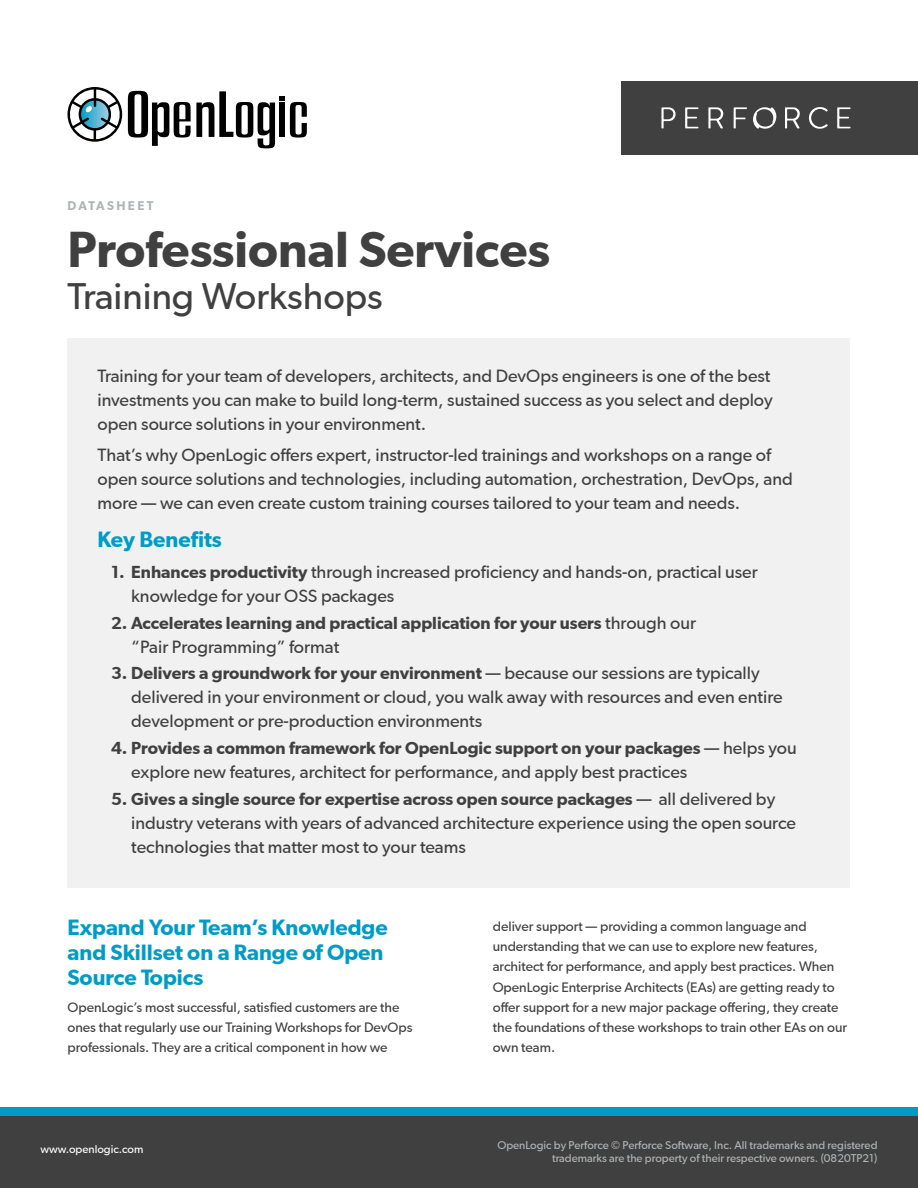
<style>
.page{position:relative;width:918px;height:1188px;background:#fff}
.page>*{position:absolute;margin:0;border:0;box-sizing:border-box;transform-origin:0 0}
.t1{font:600 48px "Gibson";color:#404040}
.t2{font:34.5px "Gibson";color:#404040}
.t3{font:600 21px/25.2px "Gibson";color:#009cc5}
.t4{font:16.5px/24px "Gibson";color:#404040}
.t5{font:600 16.5px/24px "Gibson";color:#404040}
.t6{font:12.75px/20.2px "Gibson";color:#404040}
.t7{font:600 12px "Gibson";letter-spacing:.19em;color:#b1b4b6}
.t8{font:10.5px/13.5px "Gibson";color:#b1b4b6;text-align:right}
.t9{font:10.5px "Gibson";color:#fff}
.s1{font-weight:600}
.s2{font-weight:400}
</style>
<div class="page">
<div style="left:621px;top:81px;width:297px;height:74px;background:#404040"></div>
<div style="left:0;top:1115px;width:918px;height:73px;background:#404040"></div>
<svg style="left:661px;top:107px;width:15px;height:21px"></svg>
<svg style="left:685px;top:107px;width:13px;height:21px"></svg>
<svg style="left:837px;top:107px;width:14px;height:21px"></svg>
<svg style="left:708px;top:107px;width:15px;height:21px"></svg>
<svg style="left:785px;top:107px;width:15px;height:21px"></svg>
<svg style="left:734px;top:107px;width:13px;height:21px"></svg>
<svg style="left:809px;top:107px;width:19px;height:22px"></svg>
<svg style="left:753px;top:107px;width:24px;height:22px"></svg>
<div style="left:0;top:1107px;width:918px;height:8px;background:#009cc5"></div>
<svg style="left:68px;top:87px;width:54px;height:55px"></svg>
<svg style="left:128px;top:91px;width:179px;height:57px"></svg>
<div style="left:68px;top:339px;width:782px;height:549px;background:#f1f1f2"></div>
<p class="t7" style="left:68px;top:198px;width:87px">DATASHEET</p>
<h1 class="t1" style="left:68px;top:221px;width:484px">Professional Services</h1>
<h2 class="t2" style="left:68px;top:274px;width:317px">Training Workshops</h2>
<p class="t4" style="left:98px;top:364px;width:677px">Training for your team of developers, architects, and DevOps engineers is one of the best investments you can make to build long-term, sustained success as you select and deploy open source solutions in your environment.</p>
<p class="t4" style="left:98px;top:442px;width:697px">That’s why OpenLogic offers expert, instructor-led trainings and workshops on a range of open source solutions and technologies, including automation, orchestration, DevOps, and more — we can even create custom training courses tailored to your team and needs.</p>
<p class="t3" style="left:98px;top:527px;width:126px">Key Benefits</p>
<p class="t4" style="left:131px;top:560px;width:628px;text-indent:-20px"><span class="s1">1. Enhances productivity</span> through increased proficiency and hands-on, practical user knowledge for your OSS packages</p>
<p class="t5" style="left:131px;top:611px;width:566px;text-indent:-20px">2. Accelerates learning and practical application for your users <span class="s2">through our “Pair Programming” format</span></p>
<p class="t4" style="left:131px;top:661px;width:653px;text-indent:-20px"><span class="s1">3. Delivers a groundwork for your environment</span> — because our sessions are typically delivered in your environment or cloud, you walk away with resources and even entire development or pre-production environments</p>
<p class="t4" style="left:131px;top:736px;width:667px;text-indent:-20px"><span class="s1">4. Provides a common framework for OpenLogic support on your packages</span> — helps you explore new features, architect for performance, and apply best practices</p>
<p class="t4" style="left:131px;top:787px;width:666px;text-indent:-20px"><span class="s1">5. Gives a single source for expertise across open source packages</span> — all delivered by industry veterans with years of advanced architecture experience using the open source technologies that matter most to your teams</p>
<p class="t3" style="left:68px;top:914px;width:322px">Expand Your Team’s Knowledge and Skillset on a Range of Open<br>Source Topics</p>
<p class="t6" style="left:68px;top:997px;width:347px">OpenLogic’s most successful, satisfied customers are the ones that regularly use our Training Workshops for DevOps professionals. They are a critical component in how we</p>
<p class="t6" style="left:493px;top:916px;width:356px">deliver support — providing a common language and understanding that we can use to explore new features, architect for performance, and apply best practices. When OpenLogic Enterprise Architects (EAs) are getting ready to offer support for a new major package offering, they create the foundations of these workshops to train other EAs on our own team.</p>
<p class="t9" style="left:40px;top:1142px;width:104px">www.openlogic.com</p>
<p class="t8" style="left:497px;top:1138px;width:382px">OpenLogic by Perforce © Perforce Software, Inc. All trademarks and registered trademarks are the property of their respective owners. (0820TP21)</p>
</div>
